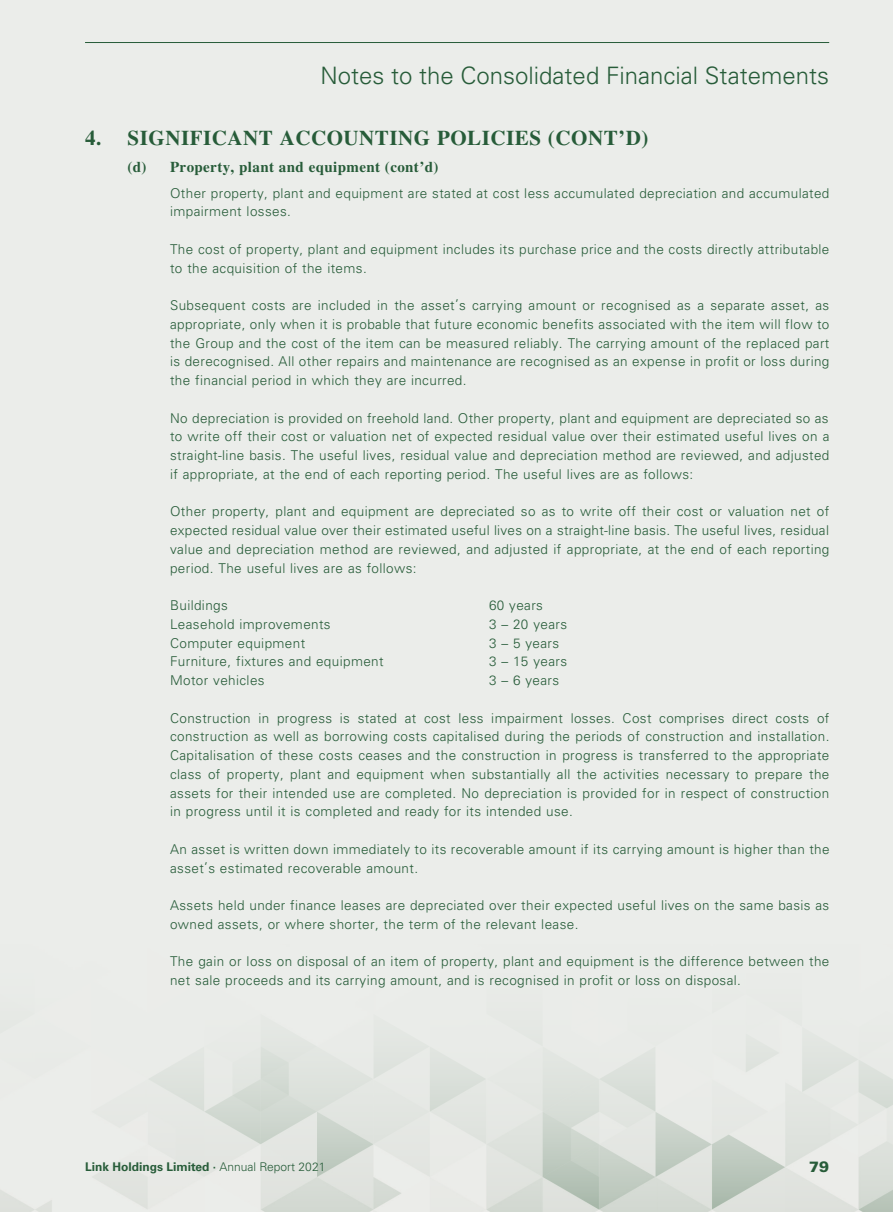
<style>
.page{position:relative;width:893px;height:1212px;background:#ebedea}
.page>*{position:absolute;margin:0;border:0;box-sizing:border-box;transform-origin:0 0}
.t1{font:300 24px "Univers LT Std";color:#275c39}
.t2{font:700 21px "Times LT Std";letter-spacing:.025em;color:#275c39}
.t3{font:700 15px "Times LT Std";letter-spacing:.025em;color:#275c39}
.t4{font:900 15px "Univers LT Std";color:#275c39}
.t5{font:300 13.5px/18.8px "Univers LT Std";letter-spacing:.03em;color:#275c39}
.t6{font:700 12px "Univers LT Std";color:#275c39}
.s1{font-weight:300}
</style>
<div class="page">
<img style="left:0;top:1046px;width:893px;height:166px">
<hr style="left:85px;top:42px;width:744px;height:1px;background:#275c39">
<h1 class="t1" style="left:321px;top:61px;width:510px">Notes to the Consolidated Financial Statements</h1>
<h2 class="t2" style="left:85px;top:125px;width:565px">4. SIGNIFICANT ACCOUNTING POLICIES (CONT’D)</h2>
<p class="t3" style="left:128px;top:158px;width:312px">(d) Property, plant and equipment (cont’d)</p>
<p class="t5" style="left:170px;top:183px;width:661px">Other property, plant and equipment are stated at cost less accumulated depreciation and accumulated impairment losses.</p>
<p class="t5" style="left:170px;top:240px;width:661px">The cost of property, plant and equipment includes its purchase price and the costs directly attributable to the acquisition of the items.</p>
<p class="t5" style="left:170px;top:296px;width:661px;text-align:justify">Subsequent costs are included in the asset’s carrying amount or recognised as a separate asset, as appropriate, only when it is probable that future economic benefits associated with the item will flow to the Group and the cost of the item can be measured reliably. The carrying amount of the replaced part is derecognised. All other repairs and maintenance are recognised as an expense in profit or loss during the financial period in which they are incurred.</p>
<p class="t5" style="left:170px;top:408px;width:661px;text-align:justify">No depreciation is provided on freehold land. Other property, plant and equipment are depreciated so as to write off their cost or valuation net of expected residual value over their estimated useful lives on a straight-line basis. The useful lives, residual value and depreciation method are reviewed, and adjusted if appropriate, at the end of each reporting period. The useful lives are as follows:</p>
<p class="t5" style="left:170px;top:502px;width:661px;text-align:justify">Other property, plant and equipment are depreciated so as to write off their cost or valuation net of expected residual value over their estimated useful lives on a straight-line basis. The useful lives, residual value and depreciation method are reviewed, and adjusted if appropriate, at the end of each reporting period. The useful lives are as follows:</p>
<p class="t5" style="left:170px;top:596px;width:59px">Buildings</p>
<p class="t5" style="left:489px;top:596px;width:56px">60 years</p>
<p class="t5" style="left:170px;top:615px;width:162px">Leasehold improvements</p>
<p class="t5" style="left:489px;top:615px;width:80px">3 – 20 years</p>
<p class="t5" style="left:170px;top:633px;width:137px">Computer equipment</p>
<p class="t5" style="left:489px;top:633px;width:72px">3 – 5 years</p>
<p class="t5" style="left:170px;top:652px;width:215px">Furniture, fixtures and equipment</p>
<p class="t5" style="left:489px;top:652px;width:80px">3 – 15 years</p>
<p class="t5" style="left:170px;top:671px;width:96px">Motor vehicles</p>
<p class="t5" style="left:489px;top:671px;width:72px">3 – 6 years</p>
<p class="t5" style="left:170px;top:708px;width:661px;text-align:justify">Construction in progress is stated at cost less impairment losses. Cost comprises direct costs of construction as well as borrowing costs capitalised during the periods of construction and installation.<br>Capitalisation of these costs ceases and the construction in progress is transferred to the appropriate class of property, plant and equipment when substantially all the activities necessary to prepare the assets for their intended use are completed. No depreciation is provided for in respect of construction in progress until it is completed and ready for its intended use.</p>
<p class="t5" style="left:170px;top:840px;width:661px">An asset is written down immediately to its recoverable amount if its carrying amount is higher than the asset’s estimated recoverable amount.</p>
<p class="t5" style="left:170px;top:896px;width:661px">Assets held under finance leases are depreciated over their expected useful lives on the same basis as owned assets, or where shorter, the term of the relevant lease.</p>
<p class="t5" style="left:170px;top:952px;width:661px">The gain or loss on disposal of an item of property, plant and equipment is the difference between the net sale proceeds and its carrying amount, and is recognised in profit or loss on disposal.</p>
<p class="t6" style="left:85px;top:1159px;width:242px">Link Holdings Limited · <span class="s1">Annual Report 2021</span></p>
<p class="t4" style="left:809px;top:1157px;width:22px">79</p>
</div>
